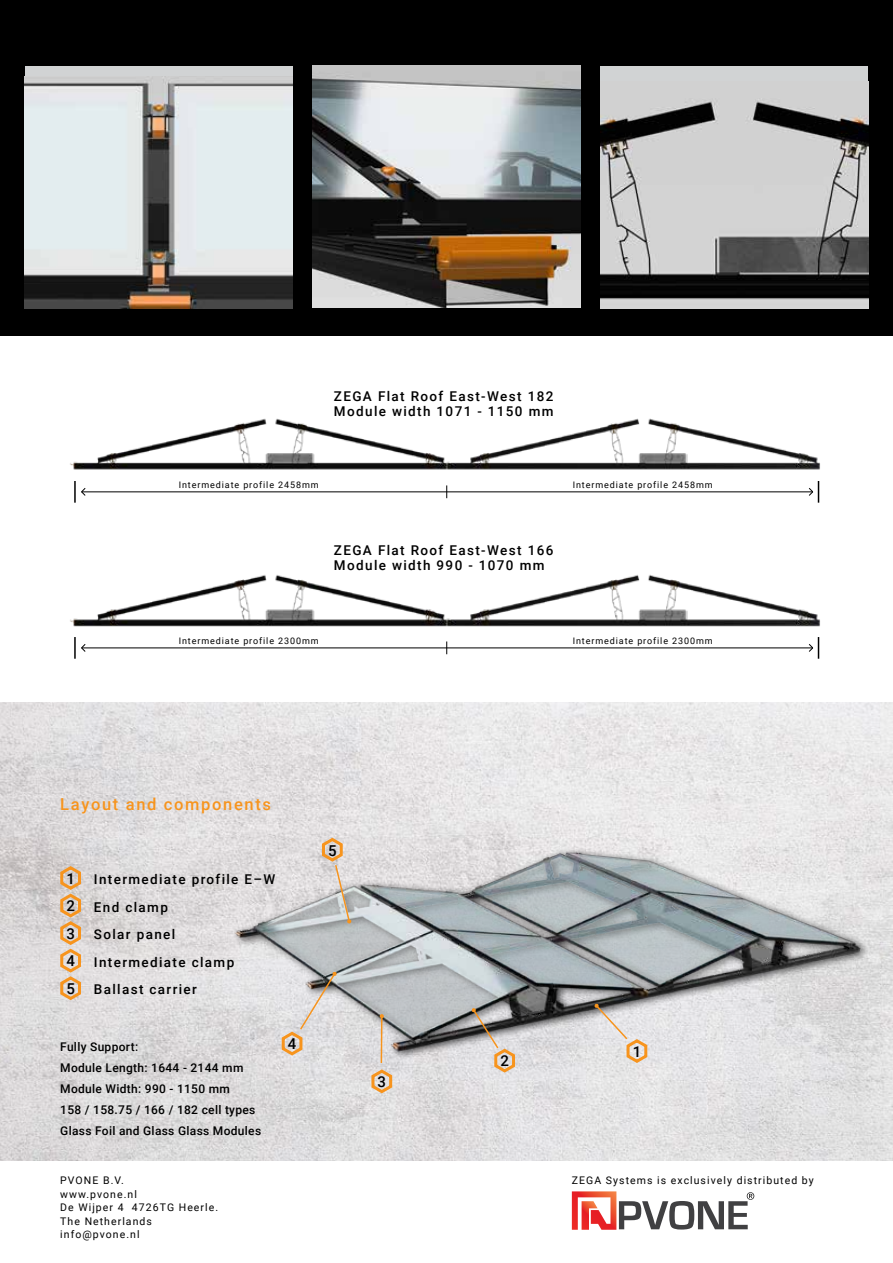
<style>
.page{position:relative;width:893px;height:1263px;background:#fff}
.page>*{position:absolute;margin:0;border:0;box-sizing:border-box;transform-origin:0 0}
.t1{font:500 16.5px "Roboto";letter-spacing:.1em;color:#f7941d}
.t2{font:500 15px "Roboto";color:#000}
.t3{font:500 13.5px/15px "Roboto";letter-spacing:.1em;color:#000}
.t4{font:500 12px/21px "Roboto";letter-spacing:.025em;color:#000}
.t5{font:10.5px/13.5px "Roboto";letter-spacing:.1em;color:#000}
.t6{font:9px "Roboto";letter-spacing:.1em;color:#000}
</style>
<div class="page">
<img style="left:70px;top:574px;width:750px;height:70px">
<img style="left:0;top:702px;width:893px;height:458px">
<img style="left:218px;top:830px;width:655px;height:235px">
<div style="left:0;top:0;width:893px;height:336px;background:#000"></div>
<svg style="left:59px;top:864px;width:23px;height:138px;background:#e2c3a0"></svg>
<svg style="left:370px;top:1067px;width:24px;height:28px"></svg>
<svg style="left:594px;top:1003px;width:55px;height:62px;background:#dcd4cd"></svg>
<svg style="left:471px;top:1008px;width:45px;height:66px;background:#bab1a8"></svg>
<hr style="left:381px;top:1016px;width:1px;height:47px;background:#f7941d">
<svg style="left:380px;top:1014px;width:4px;height:4px"></svg>
<svg style="left:280px;top:971px;width:57px;height:86px;background:#d6d0cb"></svg>
<svg style="left:320px;top:835px;width:31px;height:89px;background:#d4cabe"></svg>
<hr style="left:74px;top:637px;width:2px;height:22px;background:#000">
<svg style="left:446px;top:641px;width:1px;height:13px"></svg>
<hr style="left:82px;top:648px;width:731px;height:1px;background:#000">
<svg style="left:81px;top:644px;width:5px;height:8px"></svg>
<svg style="left:808px;top:637px;width:11px;height:22px"></svg>
<img style="left:70px;top:418px;width:750px;height:70px">
<hr style="left:74px;top:481px;width:2px;height:22px;background:#000">
<svg style="left:446px;top:485px;width:1px;height:13px"></svg>
<hr style="left:82px;top:492px;width:731px;height:1px;background:#000">
<svg style="left:81px;top:488px;width:5px;height:8px"></svg>
<svg style="left:808px;top:481px;width:11px;height:22px"></svg>
<svg style="left:572px;top:1191px;width:182px;height:39px"></svg>
<div style="left:25px;top:67px;width:268px;height:242px;background:#d1d3d4"></div>
<img style="left:25px;top:77px;width:268px;height:232px">
<img style="left:313px;top:65px;width:267px;height:243px">
<div style="left:600px;top:67px;width:268px;height:242px;background:#d1d3d4"></div>
<img style="left:600px;top:100px;width:268px;height:199px">
<p class="t3" style="left:334px;top:388px;width:221px">ZEGA Flat Roof East-West 182<br>Module width 1071 - 1150 mm</p>
<p class="t6" style="left:179px;top:478px;width:141px">Intermediate profile 2458mm</p>
<p class="t6" style="left:573px;top:478px;width:141px">Intermediate profile 2458mm</p>
<p class="t3" style="left:334px;top:542px;width:221px">ZEGA Flat Roof East-West 166<br>Module width 990 - 1070 mm</p>
<p class="t6" style="left:179px;top:635px;width:141px">Intermediate profile 2300mm</p>
<p class="t6" style="left:573px;top:635px;width:141px">Intermediate profile 2300mm</p>
<p class="t1" style="left:60px;top:792px;width:212px">Layout and components</p>
<p class="t2" style="left:66px;top:868px;width:10px">1</p>
<p class="t2" style="left:66px;top:895px;width:10px">2</p>
<p class="t3" style="left:94px;top:865px;width:183px;line-height:27.6px">Intermediate profile E–W<br>End clamp</p>
<p class="t2" style="left:66px;top:923px;width:10px">3</p>
<p class="t3" style="left:94px;top:926px;width:83px">Solar panel</p>
<p class="t2" style="left:66px;top:950px;width:10px">4</p>
<p class="t2" style="left:66px;top:978px;width:10px">5</p>
<p class="t3" style="left:94px;top:947px;width:142px;line-height:27.6px">Intermediate clamp<br>Ballast carrier</p>
<p class="t4" style="left:60px;top:1035px;width:202px">Fully Support:<br>Module Length: 1644 - 2144 mm<br>Module Width: 990 - 1150 mm<br>158 / 158.75 / 166 / 182 cell types<br>Glass Foil and Glass Glass Modules</p>
<p class="t2" style="left:288px;top:1033px;width:10px">4</p>
<p class="t2" style="left:328px;top:840px;width:10px">5</p>
<p class="t2" style="left:378px;top:1071px;width:10px">3</p>
<p class="t2" style="left:500px;top:1050px;width:10px">2</p>
<p class="t2" style="left:633px;top:1041px;width:10px">1</p>
<p class="t5" style="left:60px;top:1173px;width:65px">PVONE B.V.</p>
<p class="t5" style="left:572px;top:1173px;width:244px">ZEGA Systems is exclusively distributed by</p>
<p class="t5" style="left:60px;top:1187px;width:159px">www.pvone.nl<br>De Wijper 4 4726TG Heerle.<br>The Netherlands info@pvone.nl</p>
</div>
